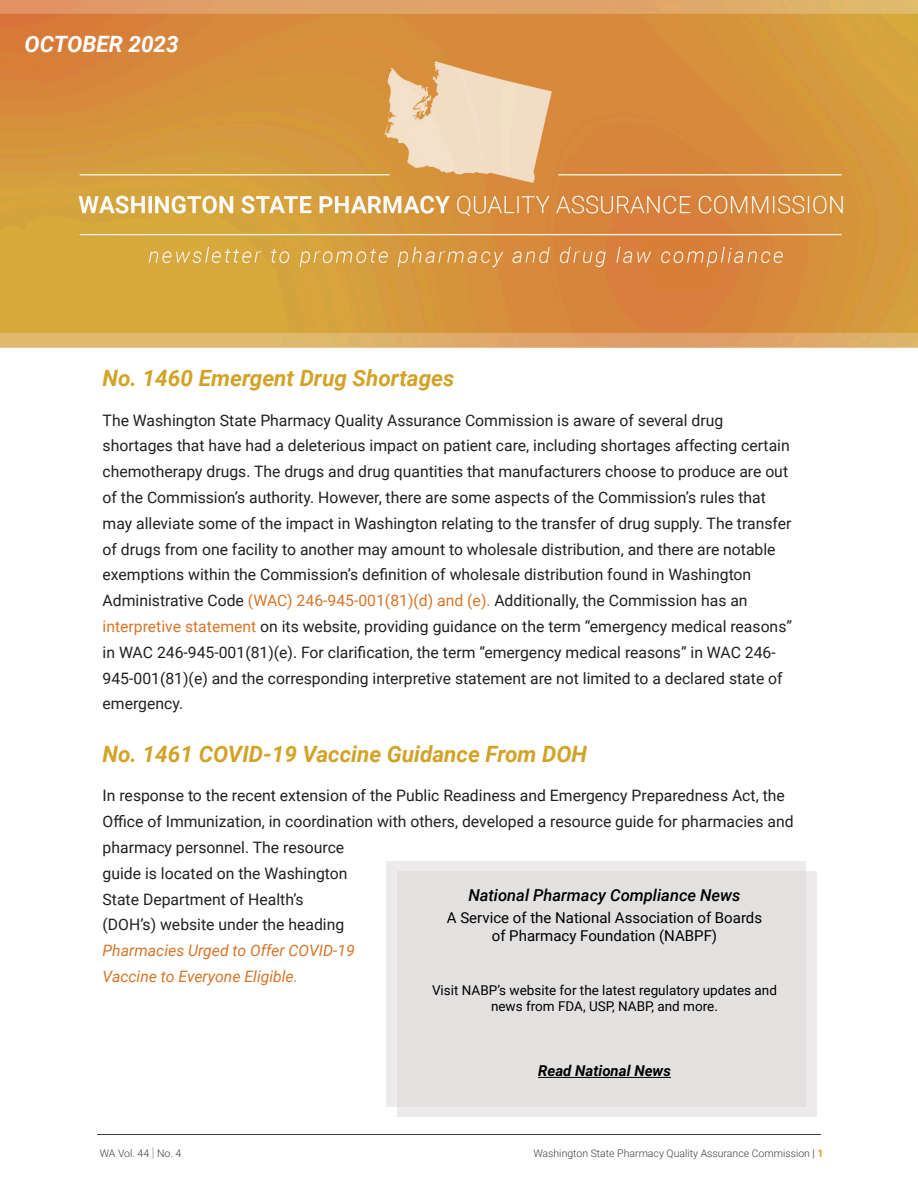
<style>
.page{position:relative;width:918px;height:1188px;background:#fff}
.page>*{position:absolute;margin:0;border:0;box-sizing:border-box;transform-origin:0 0}
.Header_1{font:italic 700 22.5px "Roboto";color:#d2a328}
.Header_1-2{font:italic 700 22.5px "Roboto";color:#fff}
.Header_2{font:italic 500 16.5px "Roboto";color:#000}
.Paragraph{font:15.75px/25.8px "Roboto";color:#231f20}
.Header_2-2{font:15px/18.6px "Roboto";color:#000;text-align:center}
.Paragraph-2{font:italic 700 15px "Roboto";color:#000}
.Paragraph-3{font:13.5px/15.9px "Roboto";color:#000;text-align:center}
.t1{font:300 10.5px "Roboto";color:#3e3e3f}
.s1{color:#d77528}
.s2{font-style:italic;color:#d77528}
.s3{font-weight:100;font-size:13.5px}
.s4{color:#231f20}
.s5{font-weight:700;color:#d2a328}
</style>
<div class="page">
<hr style="left:97px;top:1135px;width:724px;height:1px;background:#3e3e3f">
<img style="left:0;top:0;width:918px;height:348px">
<div style="left:387px;top:861px;width:419px;height:245px;background:#eceaea"></div>
<div style="left:397px;top:871px;width:419px;height:245px;background:#e3e0e0"></div>
<hr style="left:538px;top:1077px;width:133px;height:1px;background:#000">
<p class="Header_1-2" style="left:25px;top:29px;width:156px">OCTOBER 2023</p>
<p class="Header_1" style="left:103px;top:362px;width:353px">No. 1460 Emergent Drug Shortages</p>
<p class="Paragraph" style="left:103px;top:406px;width:691px">The Washington State Pharmacy Quality Assurance Commission is aware of several drug shortages that have had a deleterious impact on patient care, including shortages affecting certain chemotherapy drugs. The drugs and drug quantities that manufacturers choose to produce are out of the Commission’s authority. However, there are some aspects of the Commission’s rules that may alleviate some of the impact in Washington relating to the transfer of drug supply. The transfer of drugs from one facility to another may amount to wholesale distribution, and there are notable exemptions within the Commission’s definition of wholesale distribution found in Washington Administrative Code <span class="s1">(WAC) 246-945-001(81)(d) and (e).</span> Additionally, the Commission has an <span class="s1">interpretive statement</span> on its website, providing guidance on the term “emergency medical reasons” in WAC 246-945-001(81)(e). For clarification, the term “emergency medical reasons” in WAC 246- 945-001(81)(e) and the corresponding interpretive statement are not limited to a declared state of emergency.</p>
<p class="Header_1" style="left:103px;top:738px;width:486px">No. 1461 COVID-19 Vaccine Guidance From DOH</p>
<p class="Paragraph" style="left:103px;top:782px;width:693px">In response to the recent extension of the Public Readiness and Emergency Preparedness Act, the Office of Immunization, in coordination with others, developed a resource guide for pharmacies and pharmacy personnel. The resource<br>guide is located on the Washington<br>State Department of Health’s<br>(DOH’s) website under the heading<br><span class="s2">Pharmacies Urged to Offer COVID-19<br>Vaccine to Everyone Eligible.</span></p>
<p class="Header_2" style="left:468px;top:884px;width:274px">National Pharmacy Compliance News</p>
<p class="Header_2-2" style="left:447px;top:907px;width:317px">A Service of the National Association of Boards of Pharmacy Foundation (NABPF)</p>
<p class="Paragraph-3" style="left:432px;top:982px;width:347px">Visit NABP’s website for the latest regulatory updates and news from FDA, USP, NABP, and more.</p>
<p class="Paragraph-2" style="left:538px;top:1060px;width:134px">Read National News</p>
<p class="t1" style="left:100px;top:1146px;width:83px">WA Vol. 44 <span class="s3">|</span> No. 4</p>
<p class="t1" style="left:533px;top:1146px;width:292px">Washington State Pharmacy Quality Assurance Commission <span class="s4">|</span> <span class="s5">1</span></p>
</div>
